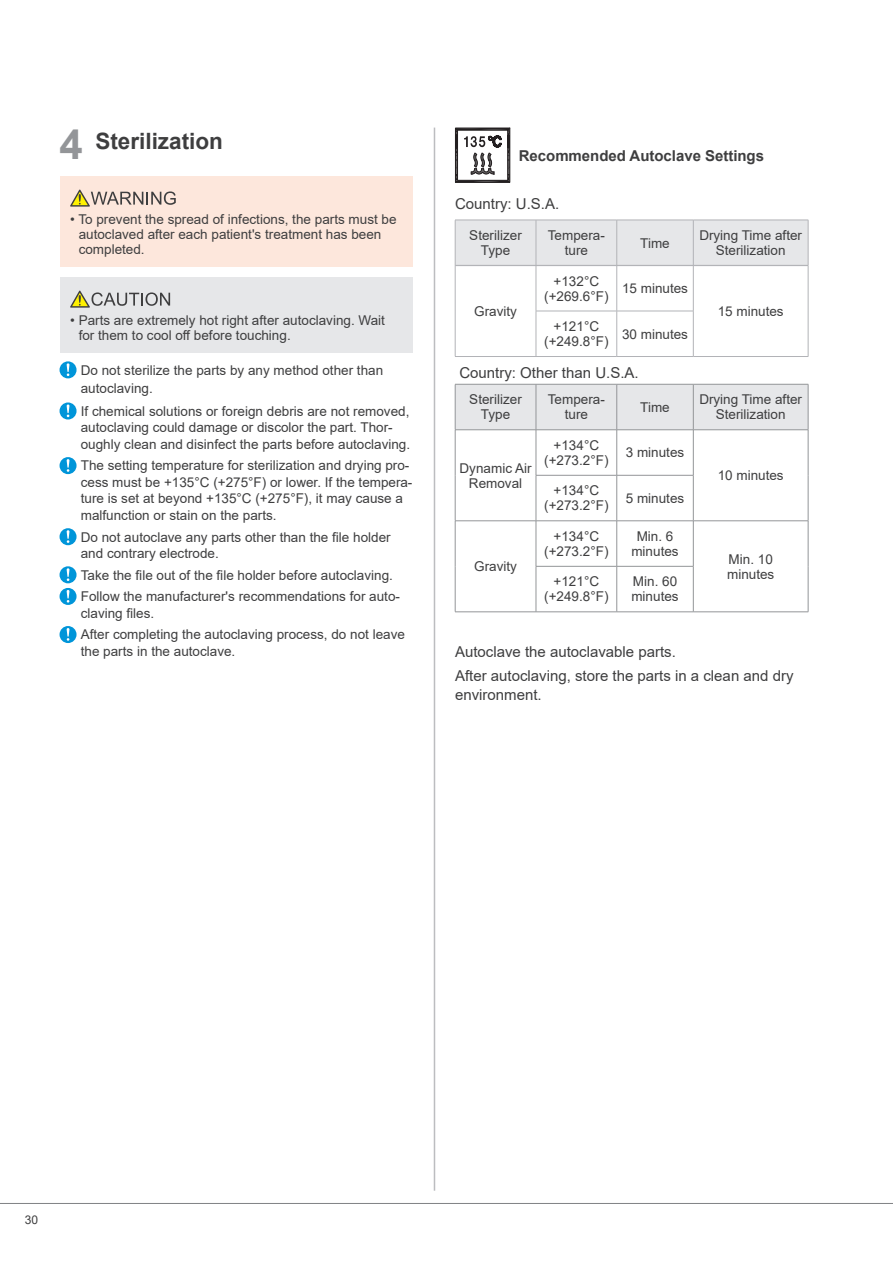
<style>
.page{position:relative;width:893px;height:1263px;background:#fff}
.page>*{position:absolute;margin:0;border:0;box-sizing:border-box;transform-origin:0 0}
.t1{font:700 22.5px "Arial";color:#3e3e3f}
.t2{font:15px/23.7px "Arial";color:#3e3e3f}
.t3{font:700 15px "Arial";color:#3e3e3f}
.t4{font:13.5px/15px "Arial";color:#3e3e3f;text-align:center}
.t5{font:12px "Arial";color:#3e3e3f}
.s1{font-size:42px;color:#939598}
</style>
<div class="page">
<hr style="left:0;top:1203px;width:893px;height:1px;background:#808285">
<div style="left:60px;top:176px;width:352px;height:90px;background:#fde7dc"></div>
<svg style="left:70px;top:190px;width:106px;height:17px"></svg>
<div style="left:60px;top:277px;width:352px;height:75px;background:#e6e7e9"></div>
<svg style="left:70px;top:291px;width:100px;height:17px"></svg>
<svg style="left:60px;top:361px;width:17px;height:17px"></svg>
<svg style="left:60px;top:402px;width:17px;height:17px"></svg>
<svg style="left:60px;top:457px;width:17px;height:17px"></svg>
<svg style="left:60px;top:528px;width:17px;height:17px"></svg>
<svg style="left:60px;top:566px;width:17px;height:39px"></svg>
<svg style="left:60px;top:626px;width:17px;height:17px"></svg>
<hr style="left:434px;top:128px;width:1px;height:1063px;background:#bcbdc0">
<svg style="left:455px;top:128px;width:55px;height:55px"></svg>
<svg style="left:455px;top:221px;width:353px;height:208px"></svg>
<hr style="left:455px;top:220px;width:81px;height:1px;background:#b2b3b7">
<hr style="left:455px;top:220px;width:1px;height:45px;background:#b2b3b7">
<hr style="left:536px;top:220px;width:81px;height:1px;background:#b2b3b7">
<hr style="left:536px;top:220px;width:1px;height:45px;background:#b2b3b7">
<hr style="left:617px;top:220px;width:76px;height:1px;background:#b2b3b7">
<hr style="left:616px;top:220px;width:1px;height:45px;background:#b2b3b7">
<hr style="left:693px;top:220px;width:115px;height:1px;background:#b2b3b7">
<hr style="left:693px;top:220px;width:1px;height:45px;background:#b2b3b7">
<hr style="left:808px;top:220px;width:1px;height:45px;background:#b2b3b7">
<hr style="left:455px;top:265px;width:81px;height:1px;background:#b2b3b7">
<hr style="left:455px;top:265px;width:1px;height:46px;background:#b2b3b7">
<hr style="left:455px;top:311px;width:1px;height:45px;background:#b2b3b7">
<hr style="left:455px;top:356px;width:81px;height:1px;background:#b2b3b7">
<hr style="left:536px;top:265px;width:81px;height:1px;background:#b2b3b7">
<hr style="left:617px;top:265px;width:76px;height:1px;background:#b2b3b7">
<hr style="left:536px;top:266px;width:1px;height:45px;background:#b2b3b7">
<hr style="left:616px;top:266px;width:1px;height:45px;background:#b2b3b7">
<hr style="left:693px;top:265px;width:115px;height:1px;background:#b2b3b7">
<hr style="left:693px;top:266px;width:1px;height:45px;background:#b2b3b7">
<hr style="left:808px;top:265px;width:1px;height:46px;background:#b2b3b7">
<hr style="left:808px;top:311px;width:1px;height:45px;background:#b2b3b7">
<hr style="left:693px;top:356px;width:115px;height:1px;background:#b2b3b7">
<hr style="left:536px;top:311px;width:81px;height:1px;background:#b2b3b7">
<hr style="left:536px;top:311px;width:1px;height:45px;background:#b2b3b7">
<hr style="left:617px;top:311px;width:76px;height:1px;background:#b2b3b7">
<hr style="left:616px;top:311px;width:1px;height:45px;background:#b2b3b7">
<hr style="left:693px;top:311px;width:1px;height:45px;background:#b2b3b7">
<hr style="left:536px;top:356px;width:81px;height:1px;background:#b2b3b7">
<hr style="left:617px;top:356px;width:76px;height:1px;background:#b2b3b7">
<hr style="left:455px;top:384px;width:81px;height:1px;background:#939598">
<hr style="left:455px;top:384px;width:1px;height:46px;background:#939598">
<hr style="left:536px;top:384px;width:81px;height:1px;background:#939598">
<hr style="left:536px;top:384px;width:1px;height:46px;background:#939598">
<hr style="left:617px;top:384px;width:76px;height:1px;background:#939598">
<hr style="left:616px;top:384px;width:1px;height:46px;background:#939598">
<hr style="left:693px;top:384px;width:115px;height:1px;background:#939598">
<hr style="left:693px;top:384px;width:1px;height:46px;background:#939598">
<hr style="left:808px;top:384px;width:1px;height:46px;background:#939598">
<hr style="left:455px;top:429px;width:81px;height:1px;background:#939598">
<hr style="left:455px;top:430px;width:1px;height:45px;background:#939598">
<hr style="left:455px;top:475px;width:1px;height:46px;background:#939598">
<hr style="left:536px;top:429px;width:81px;height:1px;background:#939598">
<hr style="left:536px;top:430px;width:1px;height:45px;background:#939598">
<hr style="left:617px;top:429px;width:76px;height:1px;background:#939598">
<hr style="left:616px;top:430px;width:1px;height:45px;background:#939598">
<hr style="left:693px;top:429px;width:115px;height:1px;background:#939598">
<hr style="left:693px;top:430px;width:1px;height:45px;background:#939598">
<hr style="left:808px;top:430px;width:1px;height:45px;background:#939598">
<hr style="left:808px;top:475px;width:1px;height:46px;background:#939598">
<hr style="left:536px;top:475px;width:81px;height:1px;background:#939598">
<hr style="left:536px;top:475px;width:1px;height:46px;background:#939598">
<hr style="left:617px;top:475px;width:76px;height:1px;background:#939598">
<hr style="left:616px;top:475px;width:1px;height:46px;background:#939598">
<hr style="left:693px;top:475px;width:1px;height:46px;background:#939598">
<hr style="left:455px;top:520px;width:81px;height:1px;background:#939598">
<hr style="left:455px;top:521px;width:1px;height:45px;background:#939598">
<hr style="left:455px;top:566px;width:1px;height:46px;background:#939598">
<hr style="left:455px;top:612px;width:81px;height:1px;background:#939598">
<hr style="left:536px;top:520px;width:81px;height:1px;background:#939598">
<hr style="left:536px;top:521px;width:1px;height:45px;background:#939598">
<hr style="left:617px;top:520px;width:76px;height:1px;background:#939598">
<hr style="left:616px;top:521px;width:1px;height:45px;background:#939598">
<hr style="left:693px;top:520px;width:115px;height:1px;background:#939598">
<hr style="left:693px;top:521px;width:1px;height:45px;background:#939598">
<hr style="left:808px;top:521px;width:1px;height:45px;background:#939598">
<hr style="left:808px;top:566px;width:1px;height:46px;background:#939598">
<hr style="left:693px;top:612px;width:115px;height:1px;background:#939598">
<hr style="left:536px;top:566px;width:81px;height:1px;background:#939598">
<hr style="left:536px;top:566px;width:1px;height:46px;background:#939598">
<hr style="left:617px;top:566px;width:76px;height:1px;background:#939598">
<hr style="left:616px;top:566px;width:1px;height:46px;background:#939598">
<hr style="left:693px;top:566px;width:1px;height:46px;background:#939598">
<hr style="left:536px;top:612px;width:81px;height:1px;background:#939598">
<hr style="left:617px;top:612px;width:76px;height:1px;background:#939598">
<h1 class="t1" style="left:60px;top:125px;width:165px"><span class="s1">4</span> Sterilization</h1>
<p class="t4" style="left:79px;top:211px;width:319px;text-align:left;text-indent:-9px">• To prevent the spread of infections, the parts must be autoclaved after each patient's treatment has been completed.</p>
<p class="t4" style="left:79px;top:312px;width:308px;text-align:left;text-indent:-9px">• Parts are extremely hot right after autoclaving. Wait for them to cool off before touching.</p>
<p class="t4" style="left:81px;top:361px;width:304px;line-height:18px;text-align:left">Do not sterilize the parts by any method other than autoclaving.</p>
<p class="t4" style="left:81px;top:403px;width:331px;line-height:16.5px;text-align:left">If chemical solutions or foreign debris are not removed, autoclaving could damage or discolor the part. Thor&shy;oughly clean and disinfect the parts before autoclaving.</p>
<p class="t4" style="left:81px;top:457px;width:333px;line-height:16.5px;text-align:left">The setting temperature for sterilization and drying pro&shy;cess must be +135°C (+275°F) or lower. If the tempera&shy;ture is set at beyond +135°C (+275°F), it may cause a malfunction or stain on the parts.</p>
<p class="t4" style="left:81px;top:528px;width:311px;line-height:16.5px;text-align:left">Do not autoclave any parts other than the file holder and contrary electrode.</p>
<p class="t4" style="left:81px;top:564px;width:321px;line-height:21.6px;text-align:left">Take the file out of the file holder before autoclaving.<br>Follow the manufacturer's recommendations for auto-</p>
<p class="t4" style="left:81px;top:602px;width:326px;line-height:21.6px;text-align:left">claving files.<br>After completing the autoclaving process, do not leave</p>
<p class="t4" style="left:81px;top:643px;width:156px">the parts in the autoclave.</p>
<p class="t3" style="left:519px;top:145px;width:247px">Recommended Autoclave Settings</p>
<p class="t2" style="left:455px;top:192px;width:106px">Country: U.S.A.</p>
<p class="t4" style="left:469px;top:228px;width:54px">Sterilizer<br>Type</p>
<p class="t4" style="left:548px;top:228px;width:59px">Tempera&shy;ture</p>
<p class="t4" style="left:640px;top:235px;width:31px">Time</p>
<p class="t4" style="left:699px;top:228px;width:104px">Drying Time after<br>Sterilization</p>
<p class="t4" style="left:474px;top:303px;width:44px">Gravity</p>
<p class="t4" style="left:544px;top:273px;width:66px">+132°C (+269.6°F)</p>
<p class="t4" style="left:622px;top:281px;width:68px">15 minutes</p>
<p class="t4" style="left:718px;top:303px;width:68px">15 minutes</p>
<p class="t4" style="left:544px;top:319px;width:66px">+121°C (+249.8°F)</p>
<p class="t4" style="left:622px;top:326px;width:68px">30 minutes</p>
<p class="t2" style="left:459px;top:361px;width:181px">Country: Other than U.S.A.</p>
<p class="t4" style="left:469px;top:392px;width:54px">Sterilizer<br>Type</p>
<p class="t4" style="left:548px;top:392px;width:59px">Tempera&shy;ture</p>
<p class="t4" style="left:640px;top:399px;width:31px">Time</p>
<p class="t4" style="left:699px;top:392px;width:104px">Drying Time after<br>Sterilization</p>
<p class="t4" style="left:460px;top:460px;width:74px">Dynamic Air<br>Removal</p>
<p class="t4" style="left:474px;top:559px;width:44px">Gravity</p>
<p class="t4" style="left:544px;top:437px;width:66px">+134°C (+273.2°F)</p>
<p class="t4" style="left:626px;top:445px;width:60px">3 minutes</p>
<p class="t4" style="left:544px;top:483px;width:66px">+134°C (+273.2°F)</p>
<p class="t4" style="left:626px;top:490px;width:60px">5 minutes</p>
<p class="t4" style="left:544px;top:529px;width:66px">+134°C (+273.2°F)</p>
<p class="t4" style="left:631px;top:529px;width:49px">Min. 6 minutes</p>
<p class="t4" style="left:544px;top:574px;width:66px">+121°C (+249.8°F)</p>
<p class="t4" style="left:631px;top:574px;width:49px;text-align:left">Min. 60 minutes</p>
<p class="t4" style="left:718px;top:468px;width:68px">10 minutes</p>
<p class="t4" style="left:727px;top:551px;width:49px;text-align:left">Min. 10 minutes</p>
<p class="t2" style="left:455px;top:640px;width:340px">Autoclave the autoclavable parts.<br>After autoclaving, store the parts in a clean and dry</p>
<p class="t2" style="left:455px;top:683px;width:88px">environment.</p>
<p class="t5" style="left:25px;top:1212px;width:15px">30</p>
</div>
